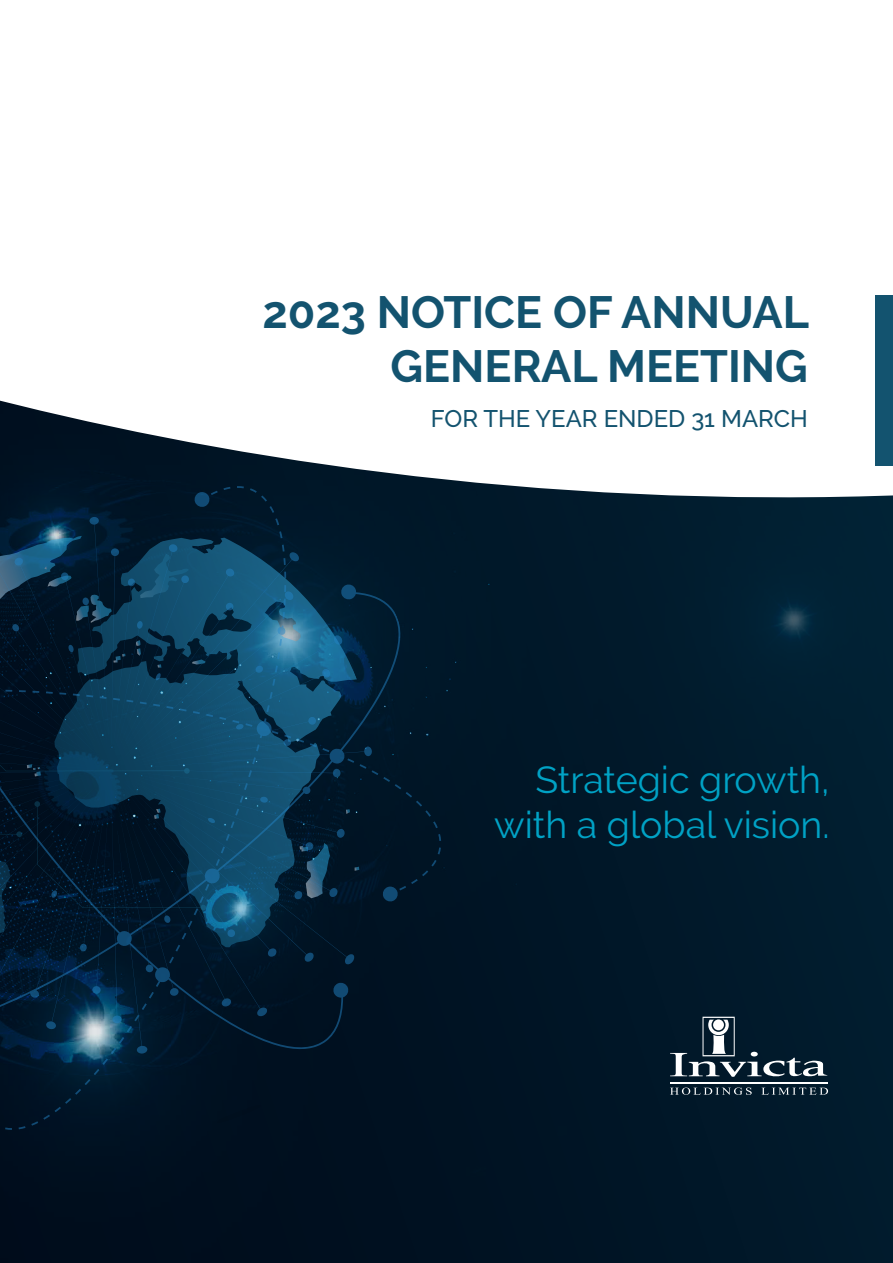
<style>
.page{position:relative;width:893px;height:1263px;background:#fff}
.page>*{position:absolute;margin:0;border:0;box-sizing:border-box;transform-origin:0 0}
.t1{font:700 45px/54.3px "Raleway";color:#13536f;text-align:right}
.t2{font:37.5px/45px "Raleway";color:#00a2c5;text-align:right}
.t3{font:500 23.85px "Raleway";color:#13536f}
</style>
<div class="page">
<img style="left:0;top:526px;width:893px;height:737px">
<svg style="left:397px;top:755px;width:2px;height:8px"></svg>
<svg style="left:438px;top:847px;width:3px;height:7px"></svg>
<svg style="left:438px;top:834px;width:3px;height:7px"></svg>
<div style="left:372px;top:770px;width:66px;height:58px;background:#001525"></div>
<svg style="left:382px;top:860px;width:55px;height:42px;background:#01182b"></svg>
<svg style="left:0;top:526px;width:366px;height:604px;background:#082b43"></svg>
<hr style="left:670px;top:1082px;width:158px;height:1px;background:#fff">
<svg style="left:670px;top:1087px;width:158px;height:8px"></svg>
<svg style="left:670px;top:1017px;width:158px;height:60px;background:#2b404e"></svg>
<svg style="left:0;top:295px;width:893px;height:231px"></svg>
<div style="left:876px;top:295px;width:17px;height:170px;background:#13536f"></div>
<p class="t1" style="left:262px;top:285px;width:548px">2023 NOTICE OF ANNUAL<br>GENERAL MEETING</p>
<p class="t3" style="left:431px;top:405px;width:378px">FOR THE YEAR ENDED 31 MARCH</p>
<p class="t2" style="left:494px;top:757px;width:337px">Strategic growth, with a global vision.</p>
</div>
